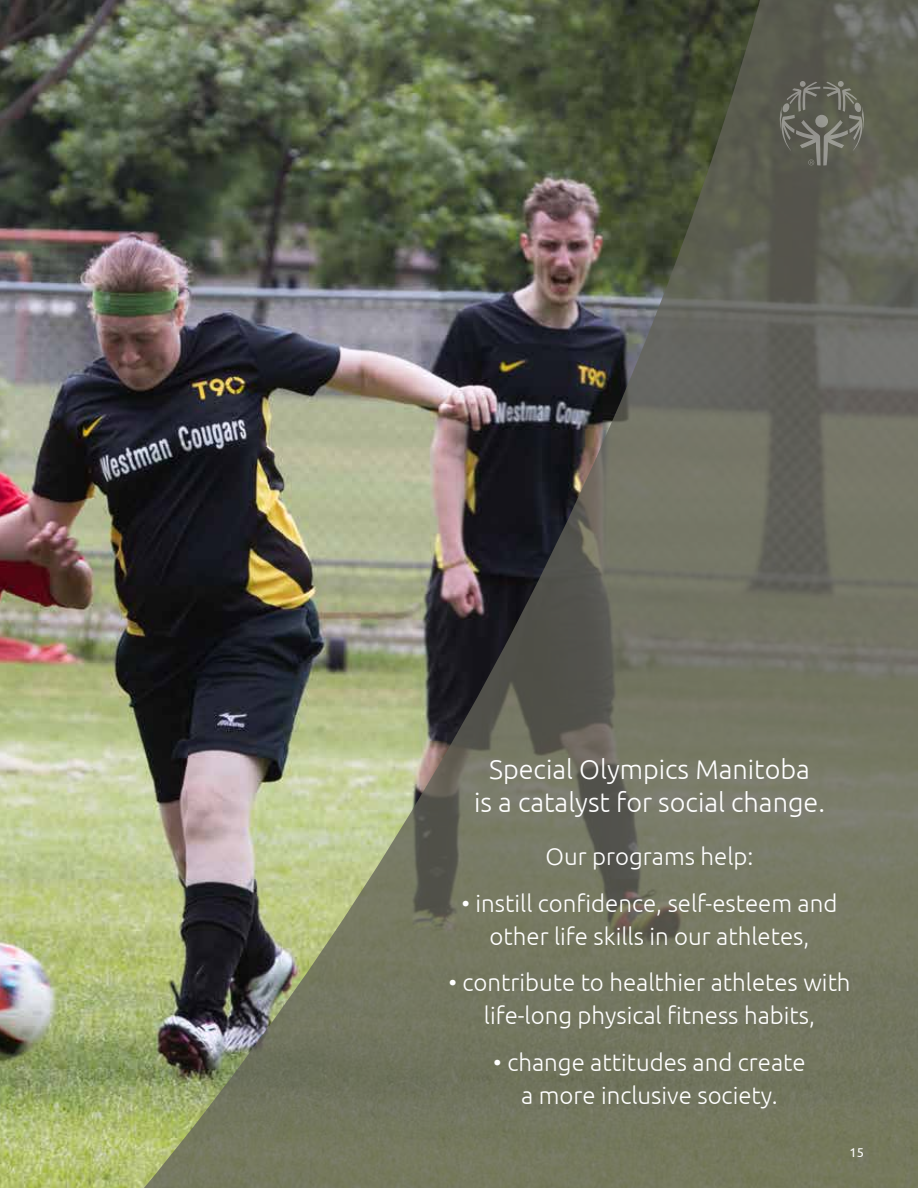
<style>
.page{position:relative;width:918px;height:1188px;background:#fff}
.page>*{position:absolute;margin:0;border:0;box-sizing:border-box;transform-origin:0 0}
.t1{font:300 27px/33px "Ubuntu";color:#fff;text-align:center}
.t2{font:300 24px/33px "Ubuntu";color:#fff;text-align:center}
.t3{font:12.75px "Ubuntu";color:#fff}
</style>
<div class="page">
<img style="left:0;top:0;width:102px;height:1188px">
<img style="left:102px;top:0;width:816px;height:1188px">
<svg style="left:778px;top:81px;width:87px;height:84px;background:#68695e"></svg>
<p class="t1" style="left:474px;top:752px;width:352px">Special Olympics Manitoba<br>is a catalyst for social change.</p>
<p class="t2" style="left:546px;top:839px;width:209px">Our programs help:</p>
<p class="t2" style="left:462px;top:886px;width:377px">• instill confidence, self-esteem and other life skills in our athletes,</p>
<p class="t2" style="left:448px;top:965px;width:404px">• contribute to healthier athletes with life-long physical fitness habits,</p>
<p class="t2" style="left:493px;top:1045px;width:314px">• change attitudes and create a more inclusive society.</p>
<p class="t3" style="left:850px;top:1145px;width:16px">15</p>
</div>
